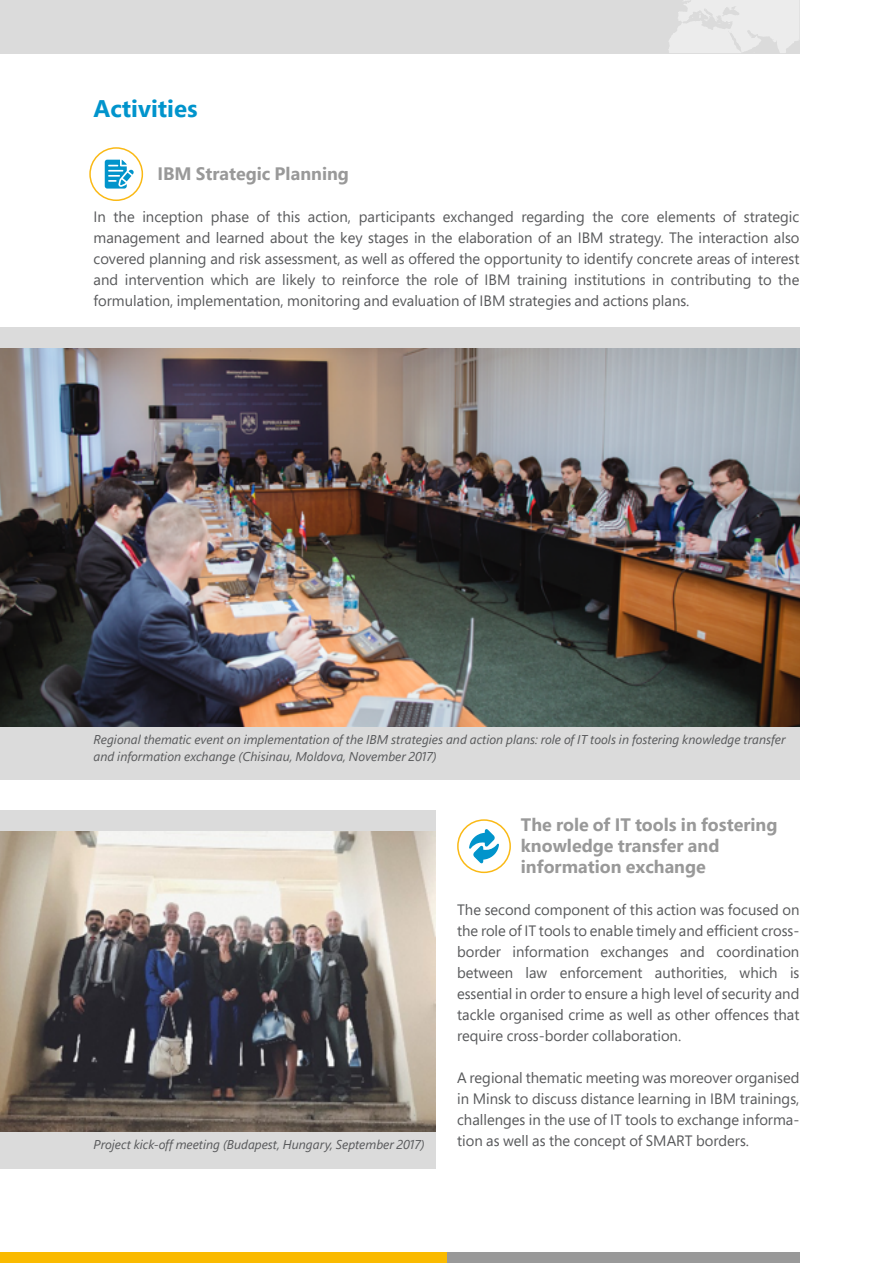
<style>
.page{position:relative;width:893px;height:1263px;background:#fff}
.page>*{position:absolute;margin:0;border:0;box-sizing:border-box;transform-origin:0 0}
.t1{font:700 24px "Segoe Pro";color:#0094cc}
.t2{font:700 18px/21px "Segoe Pro";color:#999}
.t3{font:15px/21px "Segoe Pro";color:#58595b;text-align:justify}
.t4{font:italic 12.75px/16.5px "Segoe Pro";color:#58595b}
</style>
<div class="page">
<div style="left:0;top:1252px;width:447px;height:11px;background:#faba00"></div>
<div style="left:447px;top:1252px;width:352px;height:11px;background:#999"></div>
<div style="left:0;top:0;width:799px;height:53px;background:#dbdbdb"></div>
<svg style="left:668px;top:0;width:132px;height:53px"></svg>
<div style="left:0;top:327px;width:799px;height:452px;background:#dbdbdb"></div>
<div style="left:0;top:810px;width:436px;height:359px;background:#dbdbdb"></div>
<img style="left:0;top:348px;width:799px;height:378px">
<div style="left:457px;top:819px;width:54px;height:54px;border:2px solid #fab915;border-radius:50%"></div>
<svg style="left:469px;top:829px;width:30px;height:34px"></svg>
<div style="left:89px;top:147px;width:54px;height:54px;border:2px solid #fab915;border-radius:50%"></div>
<svg style="left:105px;top:160px;width:29px;height:29px"></svg>
<img style="left:0;top:831px;width:436px;height:300px">
<h1 class="t1" style="left:94px;top:91px;width:106px">Activities</h1>
<p class="t2" style="left:157px;top:163px;width:193px">IBM Strategic Planning</p>
<p class="t3" style="left:94px;top:206px;width:707px">In the inception phase of this action, participants exchanged regarding the core elements of strategic management and learned about the key stages in the elaboration of an IBM strategy. The interaction also covered planning and risk assessment, as well as offered the opportunity to identify concrete areas of interest and intervention which are likely to reinforce the role of IBM training institutions in contributing to the formulation, implementation, monitoring and evaluation of IBM strategies and actions plans.</p>
<p class="t4" style="left:94px;top:731px;width:693px">Regional thematic event on implementation of the IBM strategies and action plans: role of IT tools in fostering knowledge transfer and information exchange (Chisinau, Moldova, November 2017)</p>
<p class="t4" style="left:94px;top:1136px;width:333px">Project kick-off meeting (Budapest, Hungary, September 2017)</p>
<p class="t2" style="left:521px;top:814px;width:258px">The role of IT tools in fostering knowledge transfer and information exchange</p>
<p class="t3" style="left:457px;top:899px;width:344px">The second component of this action was focused on the role of IT tools to enable timely and efficient cross&shy;border information exchanges and coordination between law enforcement authorities, which is essential in order to ensure a high level of security and tackle organised crime as well as other offences that require cross-border collaboration.</p>
<p class="t3" style="left:457px;top:1067px;width:344px">A regional thematic meeting was moreover organised in Minsk to discuss distance learning in IBM trainings, challenges in the use of IT tools to exchange informa&shy;tion as well as the concept of SMART borders.</p>
</div>
